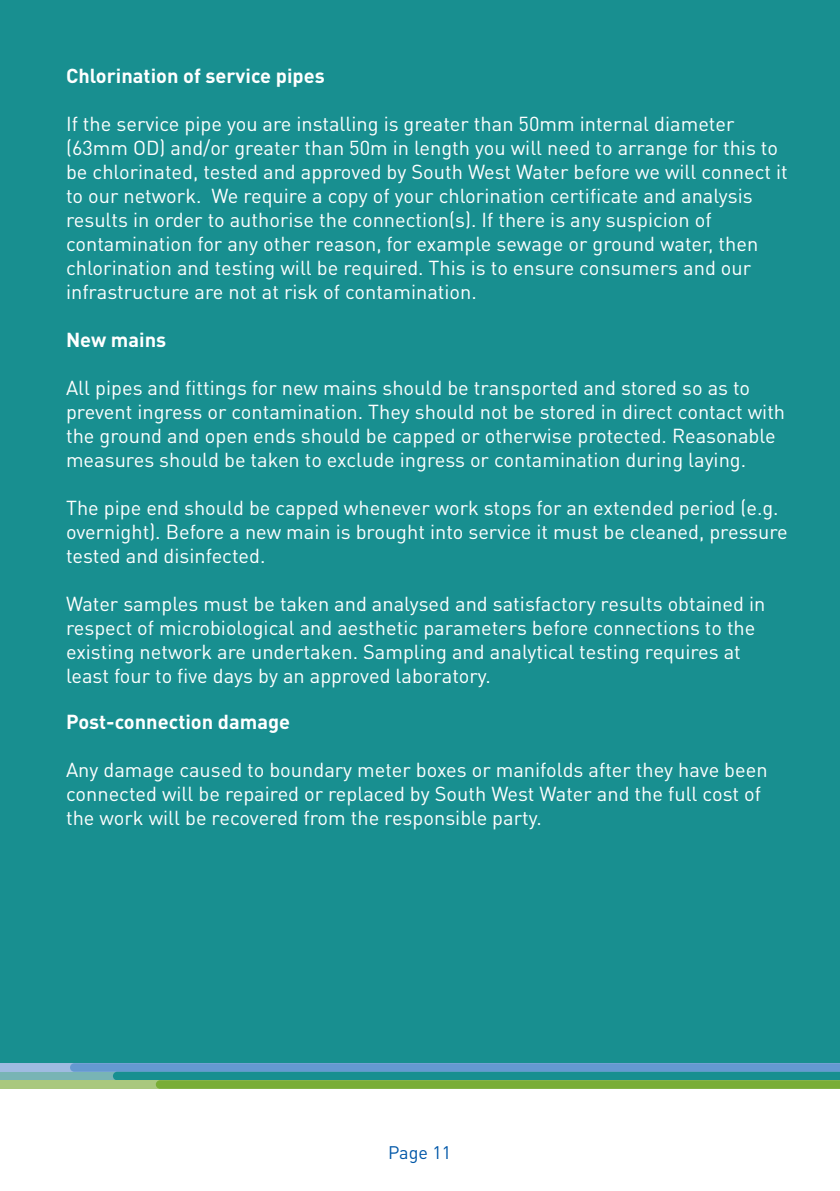
<style>
.page{position:relative;width:840px;height:1191px;background:#fff}
.page>*{position:absolute;margin:0;border:0;box-sizing:border-box;transform-origin:0 0}
.t1{font:20px/24px "DINOT";color:#fff}
.t2{font:700 20px "DINOT";color:#fff}
.t3{font:18px "DINOT";color:#0157a8}
</style>
<div class="page">
<div style="left:0;top:0;width:839px;height:1065px;background:#188f90"></div>
<div style="left:0;top:1063px;width:839px;height:8px;background:#9fbbe1"></div>
<div style="left:0;top:1071px;width:839px;height:9px;background:#78b4b5"></div>
<div style="left:0;top:1080px;width:839px;height:8px;background:#a9c87e"></div>
<svg style="left:70px;top:1063px;width:769px;height:25px;background:#569e8e"></svg>
<p class="t2" style="left:66px;top:69px;width:260px">Chlorination of service pipes</p>
<p class="t1" style="left:66px;top:114px;width:722px">If the service pipe you are installing is greater than 50mm internal diameter (63mm OD) and/or greater than 50m in length you will need to arrange for this to be chlorinated, tested and approved by South West Water before we will connect it to our network. We require a copy of your chlorination certificate and analysis results in order to authorise the connection(s). If there is any suspicion of contamination for any other reason, for example sewage or ground water, then chlorination and testing will be required. This is to ensure consumers and our infrastructure are not at risk of contamination.</p>
<p class="t2" style="left:66px;top:333px;width:102px">New mains</p>
<p class="t1" style="left:66px;top:378px;width:720px">All pipes and fittings for new mains should be transported and stored so as to prevent ingress or contamination. They should not be stored in direct contact with the ground and open ends should be capped or otherwise protected. Reasonable measures should be taken to exclude ingress or contamination during laying.</p>
<p class="t1" style="left:66px;top:498px;width:722px">The pipe end should be capped whenever work stops for an extended period (e.g. overnight). Before a new main is brought into service it must be cleaned, pressure tested and disinfected.</p>
<p class="t1" style="left:66px;top:594px;width:700px">Water samples must be taken and analysed and satisfactory results obtained in respect of microbiological and aesthetic parameters before connections to the existing network are undertaken. Sampling and analytical testing requires at least four to five days by an approved laboratory.</p>
<p class="t2" style="left:66px;top:715px;width:225px">Post-connection damage</p>
<p class="t1" style="left:66px;top:760px;width:702px">Any damage caused to boundary meter boxes or manifolds after they have been connected will be repaired or replaced by South West Water and the full cost of the work will be recovered from the responsible party.</p>
<p class="t3" style="left:388px;top:1146px;width:65px">Page 11</p>
</div>
